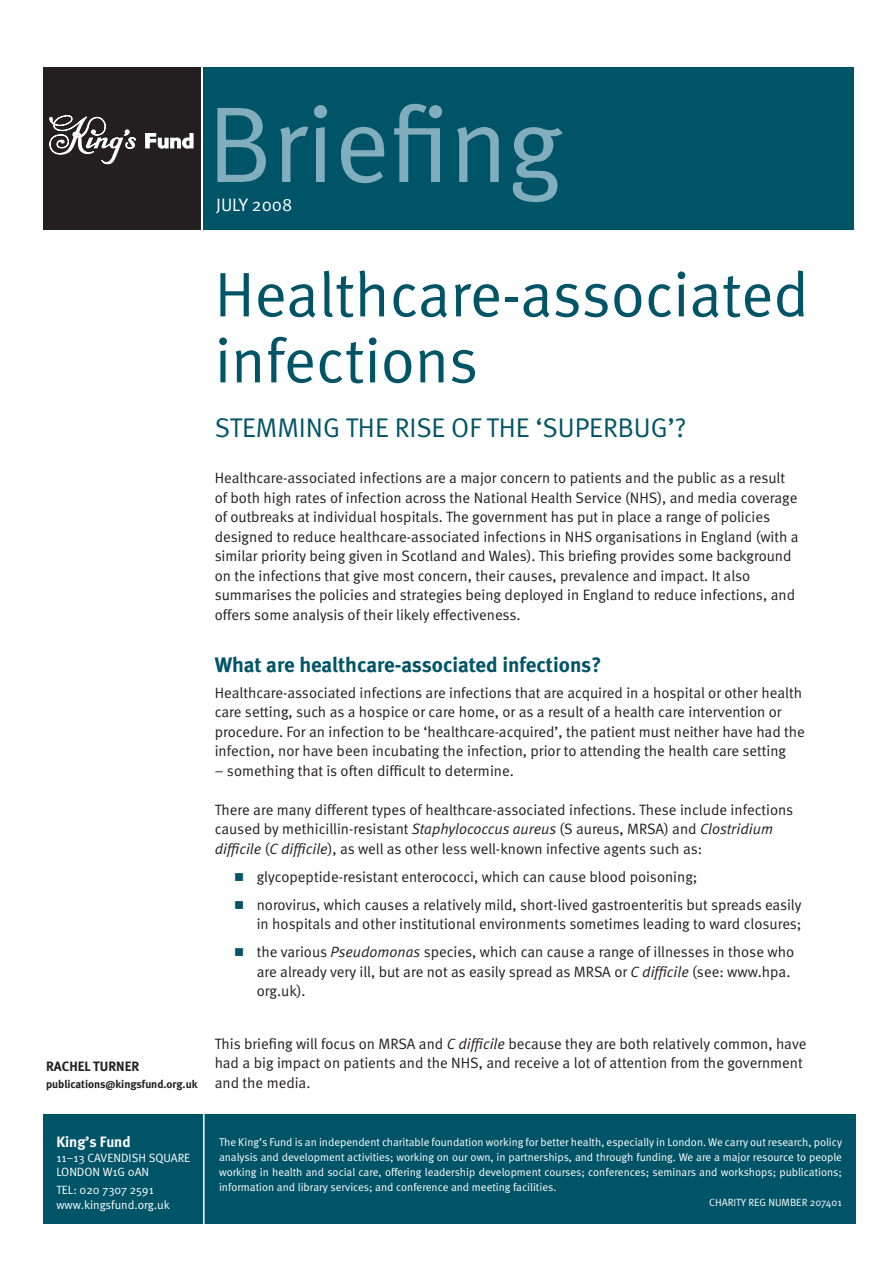
<style>
.page{position:relative;width:893px;height:1263px;background:#fff}
.page>*{position:absolute;margin:0;border:0;box-sizing:border-box;transform-origin:0 0}
.t1{font:108px "Meta Normal";color:#81adbc}
.t2{font:63px/66px "Meta Normal";color:#005467}
.t3{font:27px "Meta Normal";color:#005467}
.t4{font:700 21px "Meta";color:#005467}
.t5{font:18px "Meta Normal";color:#fff}
.t6{font:15px/19.5px "Meta Normal";color:#231f20}
.t7{font:700 15px "Meta";letter-spacing:-.005em;color:#fff}
.t8{font:700 13.5px "Meta";color:#231f20}
.t9{font:13.5px "Wingdings";color:#005467}
.t10{font:12px/14.4px "Meta Normal";color:#fff}
.t11{font:11.25px/15px "Meta Normal";color:#fff;text-align:justify}
.t12{font:700 11.25px "Meta";color:#231f20}
.t13{font:10.5px "Meta Normal";color:#fff}
.s1{font-style:italic}
</style>
<div class="page">
<div style="left:203px;top:67px;width:651px;height:163px;background:#005467"></div>
<div style="left:43px;top:1114px;width:812px;height:110px;background:#005467"></div>
<div style="left:43px;top:67px;width:158px;height:163px;background:#231f20"></div>
<svg style="left:145px;top:133px;width:48px;height:16px"></svg>
<svg style="left:49px;top:115px;width:87px;height:49px"></svg>
<hr style="left:203px;top:1114px;width:2px;height:149px;background:#fff">
<h1 class="t1" style="left:208px;top:82px;width:356px">Briefing</h1>
<p class="t5" style="left:216px;top:194px;width:78px">JULY 2008</p>
<p class="t8" style="left:46px;top:1059px;width:95px">RACHEL TURNER</p>
<p class="t12" style="left:46px;top:1077px;width:153px">publications@kingsfund.org.uk</p>
<h2 class="t2" style="left:215px;top:261px;width:595px">Healthcare-associated infections</h2>
<h3 class="t3" style="left:215px;top:412px;width:473px">STEMMING THE RISE OF THE ‘SUPERBUG’?</h3>
<p class="t6" style="left:215px;top:468px;width:585px">Healthcare-associated infections are a major concern to patients and the public as a result of both high rates of infection across the National Health Service (NHS), and media coverage of outbreaks at individual hospitals. The government has put in place a range of policies designed to reduce healthcare-associated infections in NHS organisations in England (with a similar priority being given in Scotland and Wales). This briefing provides some background on the infections that give most concern, their causes, prevalence and impact. It also summarises the policies and strategies being deployed in England to reduce infections, and offers some analysis of their likely effectiveness.</p>
<h3 class="t4" style="left:215px;top:652px;width:388px">What are healthcare-associated infections?</h3>
<p class="t6" style="left:215px;top:682px;width:592px">Healthcare-associated infections are infections that are acquired in a hospital or other health care setting, such as a hospice or care home, or as a result of a health care intervention or procedure. For an infection to be ‘healthcare-acquired’, the patient must neither have had the infection, nor have been incubating the infection, prior to attending the health care setting</p>
<p class="t6" style="left:215px;top:760px;width:301px">– something that is often difficult to determine.</p>
<p class="t6" style="left:215px;top:799px;width:580px">There are many different types of healthcare-associated infections. These include infections caused by methicillin-resistant <span class="s1">Staphylococcus aureus</span> (S aureus, MRSA) and <span class="s1">Clostridium difficile</span> (<span class="s1">C difficile</span>), as well as other less well-known infective agents such as:</p>
<p class="t6" style="left:257px;top:862px;width:546px;line-height:28px">glycopeptide-resistant enterococci, which can cause blood poisoning;<br>norovirus, which causes a relatively mild, short-lived gastroenteritis but spreads easily</p>
<p class="t6" style="left:257px;top:910px;width:546px;line-height:28px">in hospitals and other institutional environments sometimes leading to ward closures; the various <span class="s1">Pseudomonas</span> species, which can cause a range of illnesses in those who</p>
<p class="t6" style="left:257px;top:961px;width:535px">are already very ill, but are not as easily spread as MRSA or <span class="s1">C difficile</span> (see: www.hpa. org.uk).</p>
<p class="t6" style="left:215px;top:1033px;width:593px">This briefing will focus on MRSA and <span class="s1">C difficile</span> because they are both relatively common, have had a big impact on patients and the NHS, and receive a lot of attention from the government and the media.</p>
<p class="t9" style="left:234px;top:945px;width:12px">■</p>
<p class="t7" style="left:56px;top:1133px;width:76px">King’s Fund</p>
<p class="t10" style="left:56px;top:1150px;width:136px">11–13 CAVENDISH SQUARE<br>LONDON W1G 0AN</p>
<p class="t10" style="left:56px;top:1182px;width:115px">TEL: 020 7307 2591 www.kingsfund.org.uk</p>
<p class="t11" style="left:219px;top:1134px;width:625px">The King’s Fund is an independent charitable foundation working for better health, especially in London. We carry out research, policy analysis and development activities; working on our own, in partnerships, and through funding. We are a major resource to people working in health and social care, offering leadership development courses; conferences; seminars and workshops; publications; information and library services; and conference and meeting facilities.</p>
<p class="t13" style="left:709px;top:1196px;width:134px">CHARITY REG NUMBER 207401</p>
</div>
